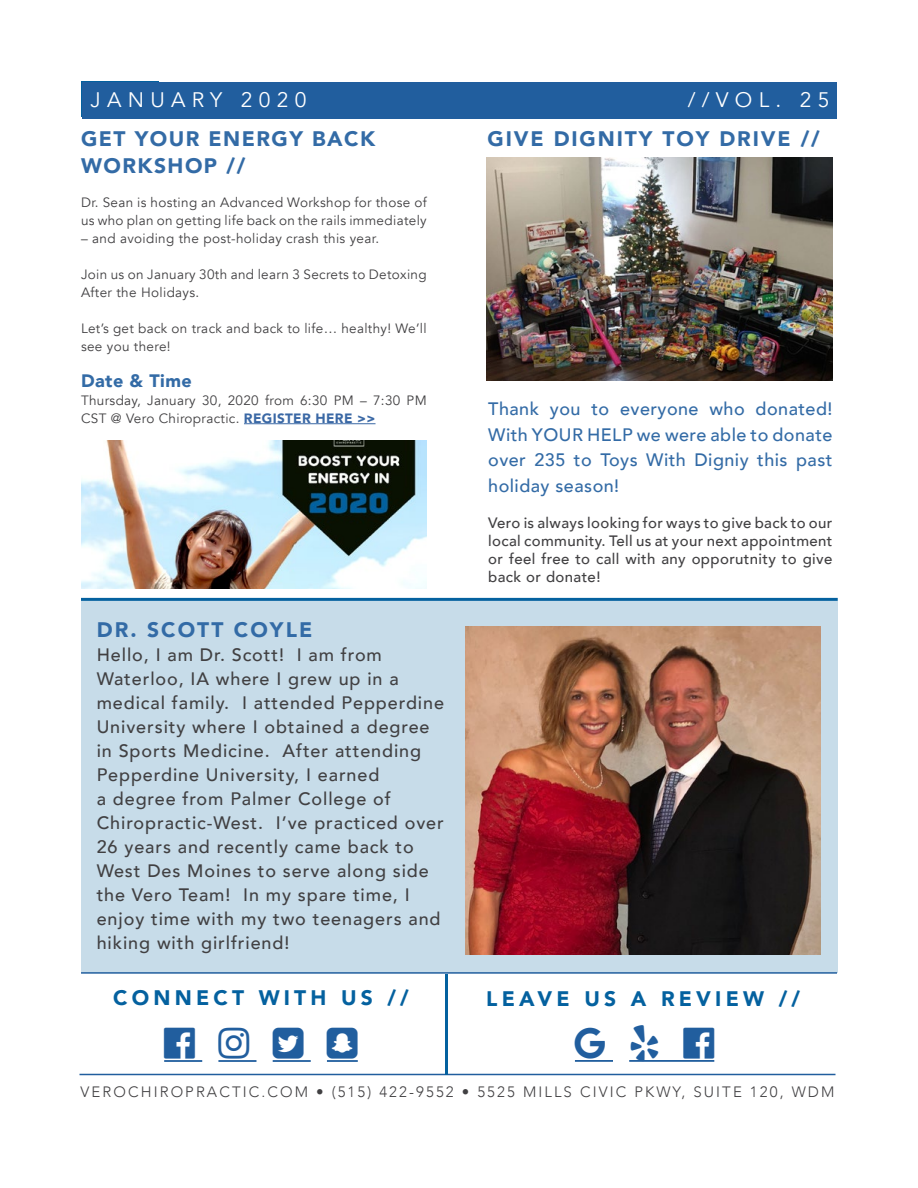
<style>
.page{position:relative;width:918px;height:1188px;background:#fff}
.page>*{position:absolute;margin:0;border:0;box-sizing:border-box;transform-origin:0 0}
.t1{font:900 21px "Avenir";letter-spacing:.09em;color:#336ba6}
.t2{font:900 21px "Avenir";letter-spacing:.2em;color:#04619f}
.t3{font:900 21px/27px "Avenir";letter-spacing:.07em;color:#336ba6}
.t4{font:21px "Avenir";letter-spacing:.3em;color:#fff}
.t5{font:500 18px/24px "Avenir";letter-spacing:.05em;color:#414042}
.t6{font:500 18px/25.5px "Avenir";letter-spacing:.025em;color:#336ba6;text-align:justify}
.t7{font:900 18px "Avenir";letter-spacing:.025em;color:#336ba6}
.t8{font:500 15px/18px "Avenir";letter-spacing:.025em;color:#414042;text-align:justify}
.t9{font:300 15px "Avenir";letter-spacing:.14em;color:#414042}
.t10{font:13.5px/18px "Avenir";letter-spacing:.025em;color:#414042}
.s1{font-weight:900;color:#3a68a5}
</style>
<div class="page">
<div style="left:81px;top:601px;width:757px;height:371px;background:#c7dce9"></div>
<img style="left:81px;top:441px;width:346px;height:148px">
<img style="left:487px;top:157px;width:345px;height:223px">
<img style="left:465px;top:627px;width:356px;height:327px">
<hr style="left:244px;top:423px;width:132px;height:1px;background:#3a68a5">
<hr style="left:80px;top:1074px;width:756px;height:1px;background:#215e9e">
<div style="left:82px;top:82px;width:755px;height:36px;background:#215e9e"></div>
<hr style="left:81px;top:598px;width:757px;height:3px;background:#04619f">
<hr style="left:445px;top:974px;width:3px;height:101px;background:#04619f">
<hr style="left:164px;top:1060px;width:38px;height:2px;background:#215e9e">
<hr style="left:218px;top:1060px;width:38px;height:2px;background:#215e9e">
<hr style="left:273px;top:1060px;width:38px;height:2px;background:#215e9e">
<hr style="left:327px;top:1060px;width:31px;height:2px;background:#215e9e">
<hr style="left:575px;top:1060px;width:38px;height:2px;background:#215e9e">
<hr style="left:629px;top:1060px;width:85px;height:2px;background:#215e9e">
<hr style="left:81px;top:972px;width:756px;height:2px;background:#215e9e">
<p class="t4" style="left:91px;top:87px;width:217px">JANUARY 2020</p>
<p class="t4" style="left:688px;top:87px;width:143px">//VOL. 25</p>
<p class="t1" style="left:487px;top:120px;width:334px">GIVE DIGNITY TOY DRIVE //</p>
<p class="t3" style="left:81px;top:124px;width:296px">GET YOUR ENERGY BACK<br>WORKSHOP //</p>
<p class="t10" style="left:81px;top:193px;width:347px">Dr. Sean is hosting an Advanced Workshop for those of us who plan on getting life back on the rails immediately</p>
<p class="t10" style="left:81px;top:229px;width:300px">– and avoiding the post-holiday crash this year.</p>
<p class="t10" style="left:81px;top:265px;width:347px">Join us on January 30th and learn 3 Secrets to Detoxing<br>After the Holidays.</p>
<p class="t10" style="left:81px;top:319px;width:347px">Let’s get back on track and back to life… healthy! We’ll see you there!</p>
<p class="t7" style="left:81px;top:365px;width:112px">Date &amp; Time</p>
<p class="t10" style="left:81px;top:391px;width:347px">Thursday, January 30, 2020 from 6:30 PM – 7:30 PM<br>CST @ Vero Chiropractic. <span class="s1">REGISTER HERE &gt;&gt;</span></p>
<p class="t1" style="left:97px;top:611px;width:217px">DR. SCOTT COYLE</p>
<p class="t5" style="left:97px;top:641px;width:349px">Hello, I am Dr. Scott! I am from Waterloo, IA where I grew up in a medical family. I attended Pepperdine University where I obtained a degree in Sports Medicine. After attending Pepperdine University, I earned<br>a degree from Palmer College of Chiropractic-West. I’ve practiced over 26 years and recently came back to West Des Moines to serve along side the Vero Team! In my spare time, I enjoy time with my two teenagers and hiking with girlfriend!</p>
<p class="t6" style="left:488px;top:395px;width:346px">Thank you to everyone who donated!<br>With YOUR HELP we were able to donate over 235 to Toys With Digniy this past holiday season!</p>
<p class="t8" style="left:488px;top:513px;width:346px">Vero is always looking for ways to give back to our local community. Tell us at your next appointment or feel free to call with any opporutnity to give back or donate!</p>
<p class="t2" style="left:113px;top:980px;width:297px">CONNECT WITH US //</p>
<p class="t2" style="left:486px;top:981px;width:315px">LEAVE US A REVIEW //</p>
<p class="t9" style="left:81px;top:1083px;width:756px">VEROCHIROPRACTIC.COM • (515) 422-9552 • 5525 MILLS CIVIC PKWY, SUITE 120, WDM</p>
</div>
